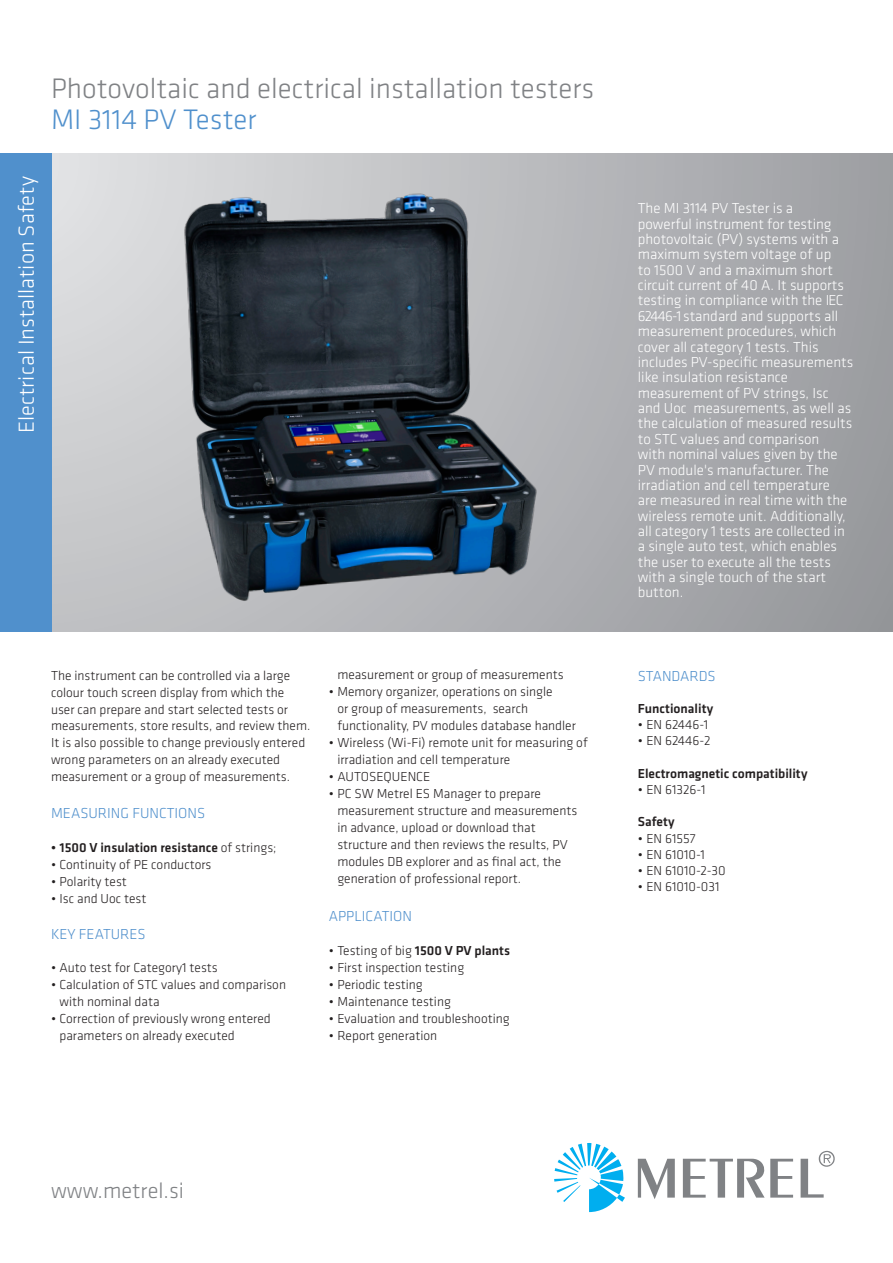
<style>
.page{position:relative;width:893px;height:1263px;background:#fff}
.page>*{position:absolute;margin:0;border:0;box-sizing:border-box;transform-origin:0 0}
.naslov{font:300 29.25px "Klavika";color:#808285}
.naslov-2{font:300 29.25px "Klavika";color:#5090cc}
.naslov-3{font:300 22.5px "Klavika";color:#fff}
.t1{font:300 22.5px "Klavika";color:#808285}
.podnaslov{font:300 15px/15.3px "Klavika";color:#fff}
.Bulet_FUNCTIONS{font:300 15px "Klavika";color:#5090cc}
.Bulet_FUNCTIONS-2{font:300 13.5px/16.8px "Klavika";color:#231f20}
.Bulet_APPLICATIONS{font:500 13.5px "Klavika";color:#231f20}
.s1{font-weight:300}
.s2{font-weight:500}
</style>
<div class="page">
<div style="left:0;top:153px;width:893px;height:478px;background:#a4a5a9"></div>
<svg style="left:554px;top:1143px;width:71px;height:69px"></svg>
<svg style="left:638px;top:1150px;width:197px;height:49px"></svg>
<div style="left:0;top:153px;width:51px;height:478px;background:#5090cc"></div>
<img style="left:51px;top:153px;width:587px;height:478px">
<p class="naslov" style="left:51px;top:71px;width:545px">Photovoltaic and electrical installation testers</p>
<p class="naslov-2" style="left:51px;top:102px;width:207px">MI 3114 PV Tester</p>
<p class="naslov-3" style="left:13px;top:433px;width:258px;rotate:-90deg">Electrical Installation Safety</p>
<p class="Bulet_FUNCTIONS-2" style="left:51px;top:667px;width:261px">The instrument can be controlled via a large colour touch screen display from which the user can prepare and start selected tests or measurements, store results, and review them.<br>It is also possible to change previously entered wrong parameters on an already executed measurement or a group of measurements.</p>
<p class="Bulet_FUNCTIONS" style="left:51px;top:804px;width:156px">MEASURING FUNCTIONS</p>
<p class="Bulet_APPLICATIONS" style="left:51px;top:838px;width:227px">• 1500 V insulation resistance <span class="s1">of strings;</span></p>
<p class="Bulet_FUNCTIONS-2" style="left:51px;top:856px;width:162px">• Continuity of PE conductors</p>
<p class="Bulet_FUNCTIONS-2" style="left:51px;top:873px;width:77px">• Polarity test</p>
<p class="Bulet_FUNCTIONS-2" style="left:51px;top:890px;width:97px">• Isc and Uoc test</p>
<p class="Bulet_FUNCTIONS" style="left:51px;top:925px;width:96px">KEY FEATURES</p>
<p class="Bulet_FUNCTIONS-2" style="left:51px;top:959px;width:168px">• Auto test for Category1 tests</p>
<p class="Bulet_FUNCTIONS-2" style="left:60px;top:976px;width:228px;text-indent:-9px">• Calculation of STC values and comparison with nominal data</p>
<p class="Bulet_FUNCTIONS-2" style="left:60px;top:1010px;width:213px;text-indent:-9px">• Correction of previously wrong entered parameters on already executed</p>
<p class="Bulet_FUNCTIONS-2" style="left:337px;top:666px;width:228px">measurement or group of measurements</p>
<p class="Bulet_FUNCTIONS-2" style="left:337px;top:683px;width:240px;text-indent:-9px">• Memory organizer, operations on single<br>or group of measurements, search functionality, PV modules database handler</p>
<p class="Bulet_FUNCTIONS-2" style="left:337px;top:734px;width:252px;text-indent:-9px">• Wireless (Wi-Fi) remote unit for measuring of irradiation and cell temperature</p>
<p class="Bulet_FUNCTIONS-2" style="left:329px;top:768px;width:103px">• AUTOSEQUENCE</p>
<p class="Bulet_FUNCTIONS-2" style="left:337px;top:785px;width:241px;text-indent:-9px">• PC SW Metrel ES Manager to prepare measurement structure and measurements in advance, upload or download that structure and then reviews the results, PV modules DB explorer and as final act, the generation of professional report.</p>
<p class="Bulet_FUNCTIONS" style="left:329px;top:907px;width:85px">APPLICATION</p>
<p class="Bulet_FUNCTIONS-2" style="left:329px;top:942px;width:183px">• Testing of big <span class="s2">1500 V PV plants</span></p>
<p class="Bulet_FUNCTIONS-2" style="left:329px;top:959px;width:137px">• First inspection testing</p>
<p class="Bulet_FUNCTIONS-2" style="left:329px;top:976px;width:96px">• Periodic testing</p>
<p class="Bulet_FUNCTIONS-2" style="left:329px;top:993px;width:124px">• Maintenance testing</p>
<p class="Bulet_FUNCTIONS-2" style="left:329px;top:1010px;width:182px">• Evaluation and troubleshooting</p>
<p class="Bulet_FUNCTIONS-2" style="left:329px;top:1027px;width:110px">• Report generation</p>
<p class="podnaslov" style="left:638px;top:200px;width:217px">The MI 3114 PV Tester is a<br>powerful instrument for testing photovoltaic (PV) systems with a maximum system voltage of up<br>to 1500 V and a maximum short circuit current of 40 A. It supports testing in compliance with the IEC<br>62446-1 standard and supports all measurement procedures, which cover all category 1 tests. This includes PV-specific measurements like insulation resistance measurement of PV strings, Isc and Uoc measurements, as well as the calculation of measured results to STC values and comparison<br>with nominal values given by the<br>PV module's manufacturer. The irradiation and cell temperature<br>are measured in real time with the wireless remote unit. Additionally, all category 1 tests are collected in a single auto test, which enables the user to execute all the tests with a single touch of the start button.</p>
<p class="Bulet_FUNCTIONS" style="left:638px;top:667px;width:79px">STANDARDS</p>
<p class="Bulet_APPLICATIONS" style="left:638px;top:699px;width:77px">Functionality</p>
<p class="Bulet_FUNCTIONS-2" style="left:638px;top:716px;width:72px">• EN 62446-1</p>
<p class="Bulet_FUNCTIONS-2" style="left:638px;top:732px;width:74px">• EN 62446-2</p>
<p class="Bulet_APPLICATIONS" style="left:638px;top:764px;width:171px">Electromagnetic compatibility</p>
<p class="Bulet_FUNCTIONS-2" style="left:638px;top:781px;width:69px">• EN 61326-1</p>
<p class="Bulet_APPLICATIONS" style="left:638px;top:813px;width:38px">Safety</p>
<p class="Bulet_FUNCTIONS-2" style="left:638px;top:830px;width:59px">• EN 61557</p>
<p class="Bulet_FUNCTIONS-2" style="left:638px;top:846px;width:68px">• EN 61010-1</p>
<p class="Bulet_FUNCTIONS-2" style="left:638px;top:862px;width:89px">• EN 61010-2-30</p>
<p class="Bulet_FUNCTIONS-2" style="left:638px;top:878px;width:83px">• EN 61010-031</p>
<p class="t1" style="left:51px;top:1177px;width:134px">www.metrel.si</p>
</div>
